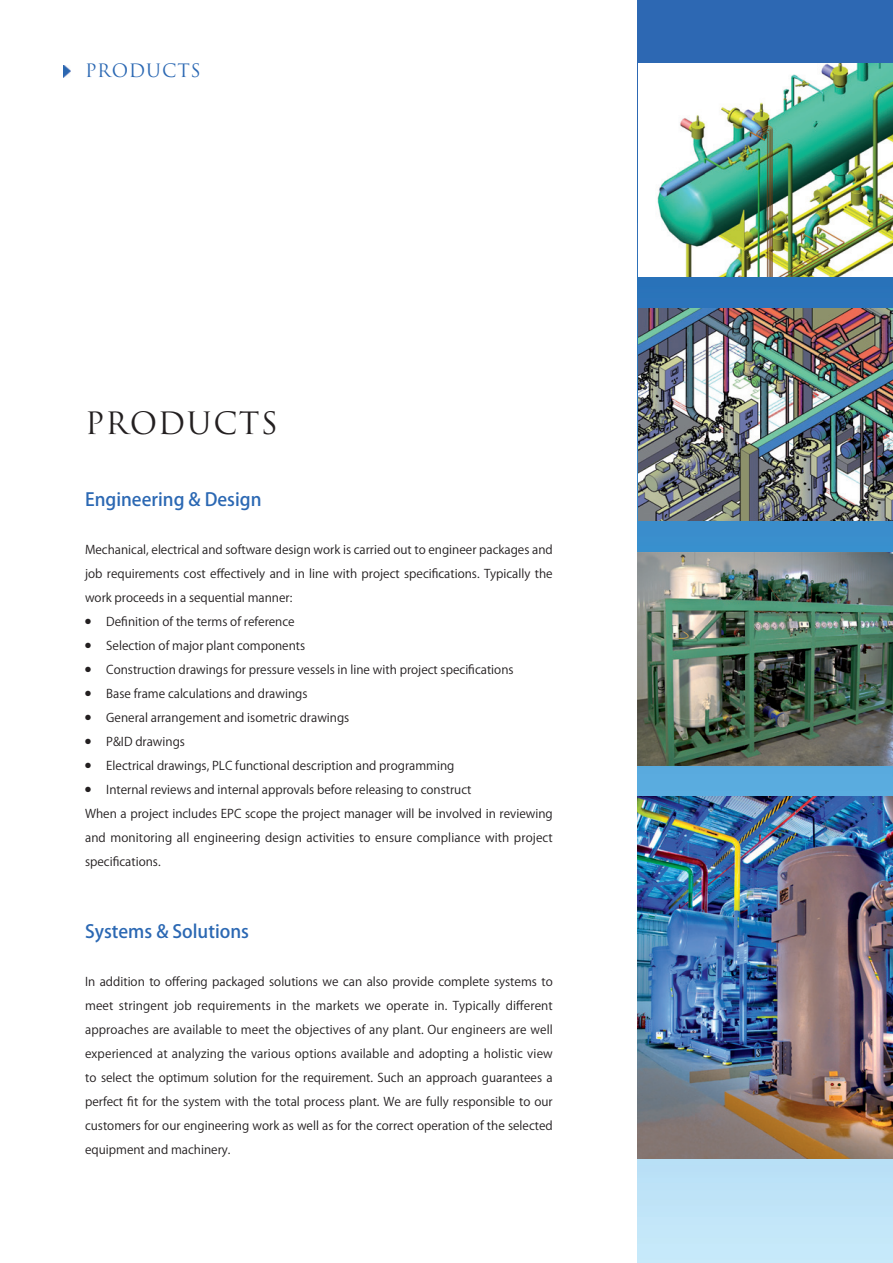
<style>
.page{position:relative;width:893px;height:1263px;background:#fff}
.page>*{position:absolute;margin:0;border:0;box-sizing:border-box;transform-origin:0 0}
.t1{font:30px "Trajan Pro";letter-spacing:.045em;color:#231f20}
.t2{font:500 18px "Koz Go Pro";color:#2b68b3}
.t3{font:18px "Trajan Pro";letter-spacing:.045em;color:#2b68b3}
.t4{font:12px/24px "Koz Go Pro";color:#231f20;text-align:justify}
</style>
<div class="page">
<svg style="left:64px;top:65px;width:6px;height:13px"></svg>
<img style="left:638px;top:0;width:255px;height:1263px">
<img style="left:638px;top:797px;width:255px;height:361px">
<img style="left:638px;top:64px;width:255px;height:212px">
<img style="left:638px;top:308px;width:255px;height:213px">
<img style="left:638px;top:553px;width:255px;height:212px">
<h2 class="t3" style="left:85px;top:59px;width:117px">PRODUCTS</h2>
<h1 class="t1" style="left:85px;top:404px;width:194px">PRODUCTS</h1>
<h2 class="t2" style="left:85px;top:487px;width:178px">Engineering &amp; Design</h2>
<p class="t4" style="left:85px;top:537px;width:469px">Mechanical, electrical and software design work is carried out to engineer packages and job requirements cost effectively and in line with project specifications. Typically the work proceeds in a sequential manner:</p>
<p class="t4" style="left:85px;top:609px;width:211px">● Definition of the terms of reference</p>
<p class="t4" style="left:85px;top:633px;width:222px">● Selection of major plant components</p>
<p class="t4" style="left:85px;top:657px;width:430px">● Construction drawings for pressure vessels in line with project specifications</p>
<p class="t4" style="left:85px;top:681px;width:224px">● Base frame calculations and drawings</p>
<p class="t4" style="left:85px;top:705px;width:266px">● General arrangement and isometric drawings</p>
<p class="t4" style="left:85px;top:729px;width:101px">● P&amp;ID drawings</p>
<p class="t4" style="left:85px;top:753px;width:371px">● Electrical drawings, PLC functional description and programming</p>
<p class="t4" style="left:85px;top:777px;width:469px;text-align:left">● Internal reviews and internal approvals before releasing to construct<br>When a project includes EPC scope the project manager will be involved in reviewing and monitoring all engineering design activities to ensure compliance with project specifications.</p>
<h2 class="t2" style="left:85px;top:919px;width:165px">Systems &amp; Solutions</h2>
<p class="t4" style="left:85px;top:969px;width:469px">In addition to offering packaged solutions we can also provide complete systems to meet stringent job requirements in the markets we operate in. Typically different approaches are available to meet the objectives of any plant. Our engineers are well experienced at analyzing the various options available and adopting a holistic view to select the optimum solution for the requirement. Such an approach guarantees a perfect fit for the system with the total process plant. We are fully responsible to our customers for our engineering work as well as for the correct operation of the selected equipment and machinery.</p>
</div>
